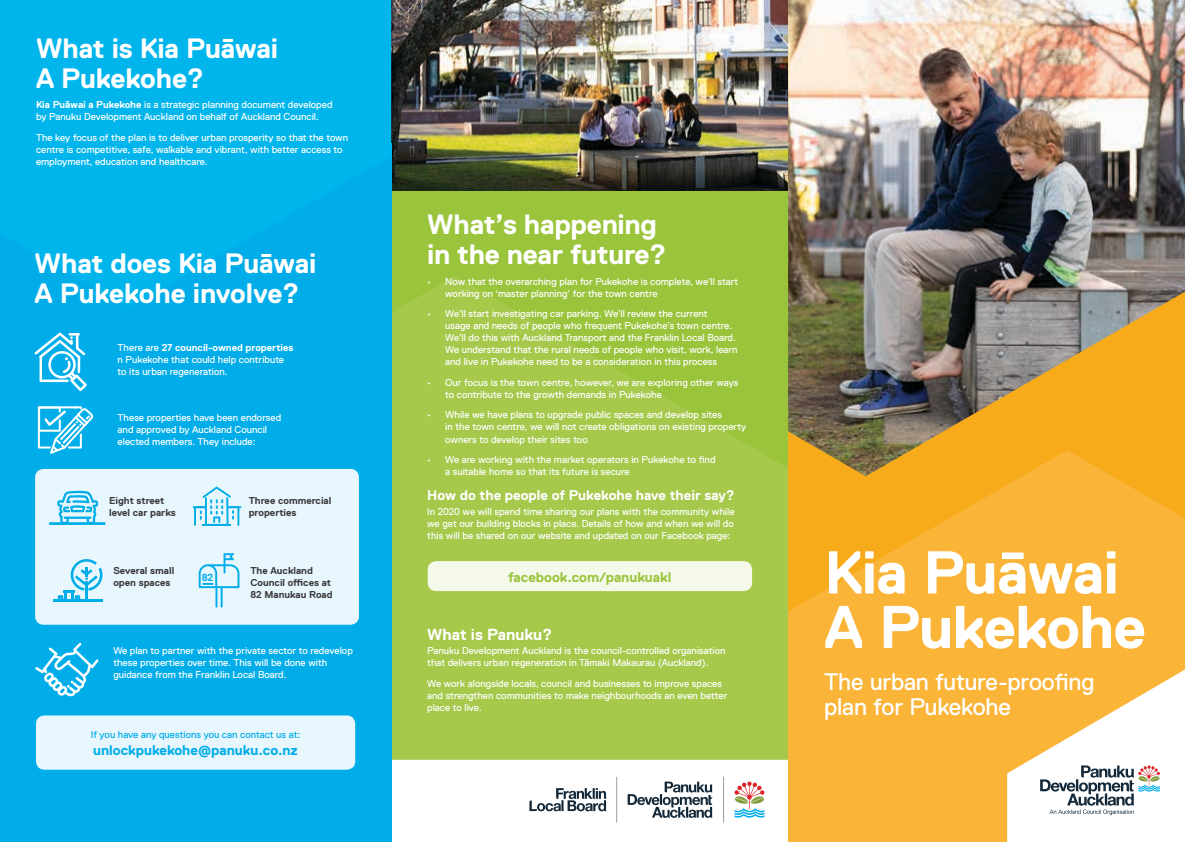
<style>
.page{position:relative;width:1185px;height:842px;background:#fff}
.page>*{position:absolute;margin:0;border:0;box-sizing:border-box;transform-origin:0 0}
.t1{font:700 60.3px/54.6px "Replica Pro";letter-spacing:-.02em;color:#fff}
.t2{font:700 28px/30px "Replica Pro";letter-spacing:-.01em;color:#fff}
.t3{font:24px/24.9px "Replica Pro";letter-spacing:-.01em;color:#fff}
.t4{font:700 16px "Replica Pro";color:#fff}
.t5{font:700 14px "Replica Pro";color:#fff}
.t6{font:700 14px "Replica Pro";color:#00ade9}
.t7{font:700 14px "Replica Pro";color:#9ac43c}
.t8{font:700 10.2px "Replica Pro";color:#00ade9}
.t9{font:10px/12px "Replica Pro";color:#fff}
.t10{font:700 10px/12px "Replica Pro";color:#3d3c3c}
.t11{font:10px "Replica Pro";color:#00ade9}
.s1{font-weight:700}
</style>
<div class="page">
<div style="left:391px;top:0;width:397px;height:731px;background:#9ac43c"></div>
<svg style="left:391px;top:276px;width:397px;height:484px;fill:#a6c94c"></svg>
<img style="left:392px;top:0;width:396px;height:191px">
<div style="left:428px;top:561px;width:324px;height:30px;background:#f4f9e9;border-radius:9px"></div>
<svg style="left:628px;top:781px;width:85px;height:37px"></svg>
<hr style="left:616px;top:777px;width:1px;height:46px;background:#9e9d9d">
<hr style="left:723px;top:777px;width:1px;height:46px;background:#9e9d9d">
<svg style="left:734px;top:781px;width:31px;height:37px"></svg>
<svg style="left:529px;top:788px;width:77px;height:23px"></svg>
<svg style="left:788px;top:476px;width:397px;height:366px;background:#f9b233"></svg>
<img style="left:788px;top:0;width:397px;height:476px">
<svg style="left:1007px;top:669px;width:178px;height:173px"></svg>
<div style="left:0;top:143px;width:391px;height:699px;background:#00ade9"></div>
<div style="left:0;top:0;width:391px;height:143px;background:#00b5eb"></div>
<svg style="left:38px;top:406px;width:56px;height:48px"></svg>
<svg style="left:35px;top:643px;width:64px;height:53px"></svg>
<svg style="left:34px;top:332px;width:53px;height:59px"></svg>
<div style="left:36px;top:715px;width:319px;height:55px;background:#e8f6fe;border-radius:9px"></div>
<div style="left:35px;top:469px;width:324px;height:156px;background:#e8f6fe;border-radius:9px"></div>
<svg style="left:57px;top:490px;width:41px;height:32px"></svg>
<hr style="left:49px;top:522px;width:57px;height:3px;background:#00ade9">
<svg style="left:193px;top:487px;width:48px;height:39px"></svg>
<svg style="left:199px;top:553px;width:40px;height:54px"></svg>
<svg style="left:58px;top:559px;width:44px;height:40px"></svg>
<hr style="left:53px;top:599px;width:49px;height:2px;background:#00ade9">
<h2 class="t2" style="left:36px;top:33px;width:244px">What is Kia Puāwai<br>A Pukekohe?</h2>
<p class="t9" style="left:36px;top:99px;width:298px"><span class="s1">Kia Puāwai a Pukekohe</span> is a strategic planning document developed by Panuku Development Auckland on behalf of Auckland Council.</p>
<p class="t9" style="left:36px;top:131px;width:314px">The key focus of the plan is to deliver urban prosperity so that the town centre is competitive, safe, walkable and vibrant, with better access to employment, education and healthcare.</p>
<h2 class="t2" style="left:35px;top:249px;width:283px">What does Kia Puāwai<br>A Pukekohe involve?</h2>
<p class="t9" style="left:118px;top:342px;width:177px">There are <span class="s1">27 council-owned properties </span>n Pukekohe that could help contribute to its urban regeneration.</p>
<p class="t9" style="left:118px;top:412px;width:165px">These properties have been endorsed and approved by Auckland Council elected members. They include:</p>
<p class="t10" style="left:109px;top:494px;width:68px">Eight street level car parks</p>
<p class="t10" style="left:113px;top:564px;width:62px">Several small open spaces</p>
<p class="t8" style="left:202px;top:572px;width:13px">82</p>
<p class="t10" style="left:249px;top:494px;width:84px">Three commercial properties</p>
<p class="t10" style="left:250px;top:564px;width:84px">The Auckland<br>Council offices at<br>82 Manukau Road</p>
<p class="t9" style="left:113px;top:644px;width:241px">We plan to partner with the private sector to redevelop these properties over time. This will be done with guidance from the Franklin Local Board.</p>
<p class="t11" style="left:91px;top:729px;width:211px">If you have any questions you can contact us at:</p>
<h3 class="t6" style="left:93px;top:742px;width:206px">unlockpukekohe@panuku.co.nz</h3>
<h2 class="t2" style="left:427px;top:210px;width:241px">What’s happening in the near future?</h2>
<p class="t9" style="left:445px;top:276px;width:295px;text-indent:-18px">• Now that the overarching plan for Pukekohe is complete, we’ll start working on ‘master planning’ for the town centre</p>
<p class="t9" style="left:445px;top:308px;width:294px;text-indent:-18px">• We’ll start investigating car parking. We’ll review the current<br>usage and needs of people who frequent Pukekohe’s town centre.<br>We’ll do this with Auckland Transport and the Franklin Local Board.<br>We understand that the rural needs of people who visit, work, learn and live in Pukekohe need to be a consideration in this process</p>
<p class="t9" style="left:445px;top:377px;width:295px;text-indent:-18px">• Our focus is the town centre, however, we are exploring other ways to contribute to the growth demands in Pukekohe</p>
<p class="t9" style="left:445px;top:409px;width:302px;text-indent:-18px">• While we have plans to upgrade public spaces and develop sites<br>in the town centre, we will not create obligations on existing property owners to develop their sites too</p>
<p class="t9" style="left:445px;top:454px;width:272px;text-indent:-18px">• We are working with the market operators in Pukekohe to find a suitable home so that its future is secure</p>
<h3 class="t5" style="left:427px;top:488px;width:309px">How do the people of Pukekohe have their say?</h3>
<p class="t9" style="left:427px;top:506px;width:309px;text-align:justify">In 2020 we will spend time sharing our plans with the community while we get our building blocks in place. Details of how and when we will do this will be shared on our website and updated on our Facebook page:</p>
<h3 class="t7" style="left:508px;top:569px;width:165px">facebook.com/panukuakl</h3>
<h3 class="t4" style="left:427px;top:625px;width:127px">What is Panuku?</h3>
<p class="t9" style="left:427px;top:645px;width:300px">Panuku Development Auckland is the council-controlled organisation that delivers urban regeneration in Tāmaki Makaurau (Auckland).</p>
<p class="t9" style="left:427px;top:677px;width:302px">We work alongside locals, council and businesses to improve spaces and strengthen communities to make neighbourhoods an even better place to live.</p>
<h1 class="t1" style="left:824px;top:546px;width:323px">Kia Puāwai<br>A Pukekohe</h1>
<h3 class="t3" style="left:824px;top:669px;width:272px">The urban future-proofing plan for Pukekohe</h3>
</div>
